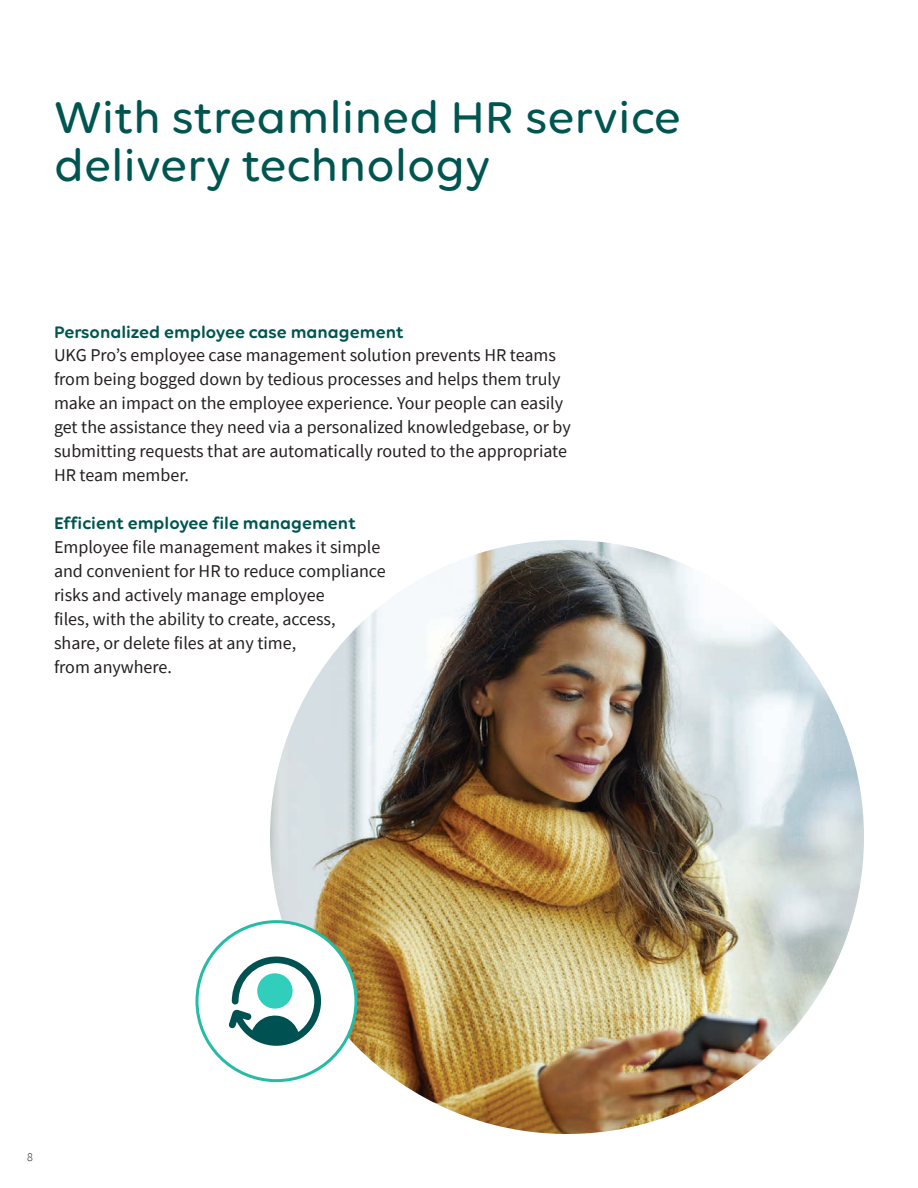
<style>
.page{position:relative;width:918px;height:1188px;background:#fff}
.page>*{position:absolute;margin:0;border:0;box-sizing:border-box;transform-origin:0 0}
.Main_headline_Dark_T{font:500 48px/48px "Volte Rounded";color:#005550}
.Body_text_9_12_Black{font:18px/24px "Source Sans Pro";color:#231f20}
.Body_text_header_12{font:600 18px "Volte Rounded";color:#005550}
.t1{font:300 12px "Source Sans Pro";color:#231f20}
</style>
<div class="page">
<img style="left:270px;top:540px;width:594px;height:594px;border-radius:297px">
<div style="left:197px;top:922px;width:159px;height:159px;background:#fff;border-radius:50%"></div>
<div style="left:195px;top:920px;width:162px;height:162px;border:3px solid #24bca4;border-radius:50%"></div>
<svg style="left:228px;top:956px;width:93px;height:90px"></svg>
<p class="Main_headline_Dark_T" style="left:54px;top:92px;width:629px">With streamlined HR service delivery technology</p>
<p class="Body_text_header_12" style="left:54px;top:321px;width:351px">Personalized employee case management</p>
<p class="Body_text_9_12_Black" style="left:54px;top:343px;width:518px">UKG Pro’s employee case management solution prevents HR teams from being bogged down by tedious processes and helps them truly make an impact on the employee experience. Your people can easily get the assistance they need via a personalized knowledgebase, or by submitting requests that are automatically routed to the appropriate HR team member.</p>
<p class="Body_text_header_12" style="left:54px;top:513px;width:303px">Efficient employee file management</p>
<p class="Body_text_9_12_Black" style="left:54px;top:535px;width:333px">Employee file management makes it simple and convenient for HR to reduce compliance risks and actively manage employee<br>files, with the ability to create, access, share, or delete files at any time,<br>from anywhere.</p>
<p class="t1" style="left:27px;top:1150px;width:7px">8</p>
</div>
